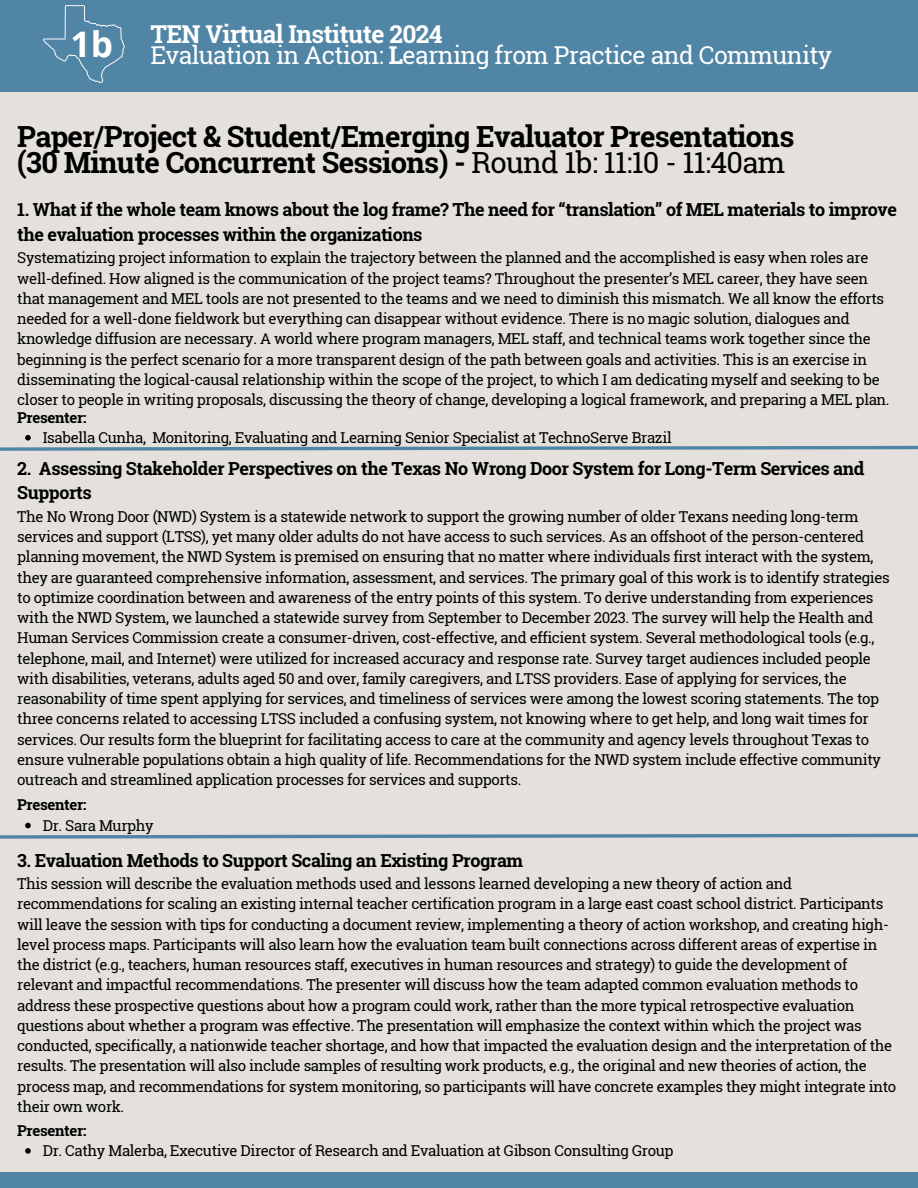
<style>
.page{position:relative;width:918px;height:1188px;background:#e4e1dc}
.page>*{position:absolute;margin:0;border:0;box-sizing:border-box;transform-origin:0 0}
.t1{font:700 35.25px "Open Sans";color:#fff}
.t2{font:700 29.1px/25.8px "Roboto Slab";letter-spacing:-.025em;color:#000}
.t3{font:24.6px/21.3px "Roboto Slab";letter-spacing:-.025em;color:#fff}
.t4{font:700 18px/24.8px "Roboto Slab";letter-spacing:-.025em;color:#000}
.t5{font:15px/20.2px "Roboto Slab";letter-spacing:-.025em;color:#000}
.t6{font:700 15px "Roboto Slab";letter-spacing:-.025em;color:#000}
.s1{font-weight:700}
.s2{font-weight:400}
</style>
<div class="page">
<div style="left:0;top:0;width:918px;height:92px;background:#5085a5"></div>
<div style="left:0;top:1173px;width:918px;height:15px;background:#5085a5"></div>
<svg style="left:43px;top:5px;width:82px;height:78px"></svg>
<svg style="left:25px;top:1148px;width:6px;height:6px"></svg>
<svg style="left:0;top:823px;width:918px;height:16px"></svg>
<svg style="left:0;top:435px;width:918px;height:16px"></svg>
<h1 class="t1" style="left:71px;top:20px;width:44px">1b</h1>
<h3 class="t3" style="left:150px;top:23px;width:683px"><span class="s1">TEN Virtual Institute 2024<br></span>Evaluation in Action: <span class="s1">L</span>earning from Practice and Community</h3>
<h2 class="t2" style="left:17px;top:123px;width:779px">Paper/Project &amp; Student/Emerging Evaluator Presentations (30 Minute Concurrent Sessions) - <span class="s2">Round 1b: 11:10 - 11:40am</span></h2>
<p class="t4" style="left:17px;top:197px;width:881px">1. What if the whole team knows about the log frame? The need for “translation” of MEL materials to improve the evaluation processes within the organizations</p>
<p class="t5" style="left:17px;top:247px;width:874px">Systematizing project information to explain the trajectory between the planned and the accomplished is easy when roles are well-defined. How aligned is the communication of the project teams? Throughout the presenter’s MEL career, they have seen that management and MEL tools are not presented to the teams and we need to diminish this mismatch. We all know the efforts needed for a well-done fieldwork but everything can disappear without evidence. There is no magic solution, dialogues and knowledge diffusion are necessary. A world where program managers, MEL staff, and technical teams work together since the beginning is the perfect scenario for a more transparent design of the path between goals and activities. This is an exercise in disseminating the logical-causal relationship within the scope of the project, to which I am dedicating myself and seeking to be closer to people in writing proposals, discussing the theory of change, developing a logical framework, and preparing a MEL plan.</p>
<p class="t6" style="left:17px;top:407px;width:71px">Presenter:</p>
<p class="t5" style="left:43px;top:427px;width:631px">Isabella Cunha, Monitoring, Evaluating and Learning Senior Specialist at TechnoServe Brazil</p>
<p class="t4" style="left:17px;top:455px;width:849px">2. Assessing Stakeholder Perspectives on the Texas No Wrong Door System for Long-Term Services and<br>Supports</p>
<p class="t5" style="left:17px;top:506px;width:874px">The No Wrong Door (NWD) System is a statewide network to support the growing number of older Texans needing long-term services and support (LTSS), yet many older adults do not have access to such services. As an offshoot of the person-centered planning movement, the NWD System is premised on ensuring that no matter where individuals first interact with the system, they are guaranteed comprehensive information, assessment, and services. The primary goal of this work is to identify strategies to optimize coordination between and awareness of the entry points of this system. To derive understanding from experiences with the NWD System, we launched a statewide survey from September to December 2023. The survey will help the Health and Human Services Commission create a consumer-driven, cost-effective, and efficient system. Several methodological tools (e.g., telephone, mail, and Internet) were utilized for increased accuracy and response rate. Survey target audiences included people with disabilities, veterans, adults aged 50 and over, family caregivers, and LTSS providers. Ease of applying for services, the reasonability of time spent applying for services, and timeliness of services were among the lowest scoring statements. The top three concerns related to accessing LTSS included a confusing system, not knowing where to get help, and long wait times for services. Our results form the blueprint for facilitating access to care at the community and agency levels throughout Texas to ensure vulnerable populations obtain a high quality of life. Recommendations for the NWD system include effective community outreach and streamlined application processes for services and supports.</p>
<p class="t6" style="left:17px;top:795px;width:71px">Presenter:</p>
<p class="t5" style="left:43px;top:815px;width:112px">Dr. Sara Murphy</p>
<p class="t4" style="left:17px;top:847px;width:507px">3. Evaluation Methods to Support Scaling an Existing Program</p>
<p class="t5" style="left:17px;top:873px;width:881px">This session will describe the evaluation methods used and lessons learned developing a new theory of action and recommendations for scaling an existing internal teacher certification program in a large east coast school district. Participants will leave the session with tips for conducting a document review, implementing a theory of action workshop, and creating high&shy;level process maps. Participants will also learn how the evaluation team built connections across different areas of expertise in the district (e.g., teachers, human resources staff, executives in human resources and strategy) to guide the development of relevant and impactful recommendations. The presenter will discuss how the team adapted common evaluation methods to address these prospective questions about how a program could work, rather than the more typical retrospective evaluation questions about whether a program was effective. The presentation will emphasize the context within which the project was conducted, specifically, a nationwide teacher shortage, and how that impacted the evaluation design and the interpretation of the results. The presentation will also include samples of resulting work products, e.g., the original and new theories of action, the process map, and recommendations for system monitoring, so participants will have concrete examples they might integrate into their own work.</p>
<p class="t6" style="left:17px;top:1120px;width:71px">Presenter:</p>
<p class="t5" style="left:43px;top:1140px;width:632px">Dr. Cathy Malerba, Executive Director of Research and Evaluation at Gibson Consulting Group</p>
</div>
